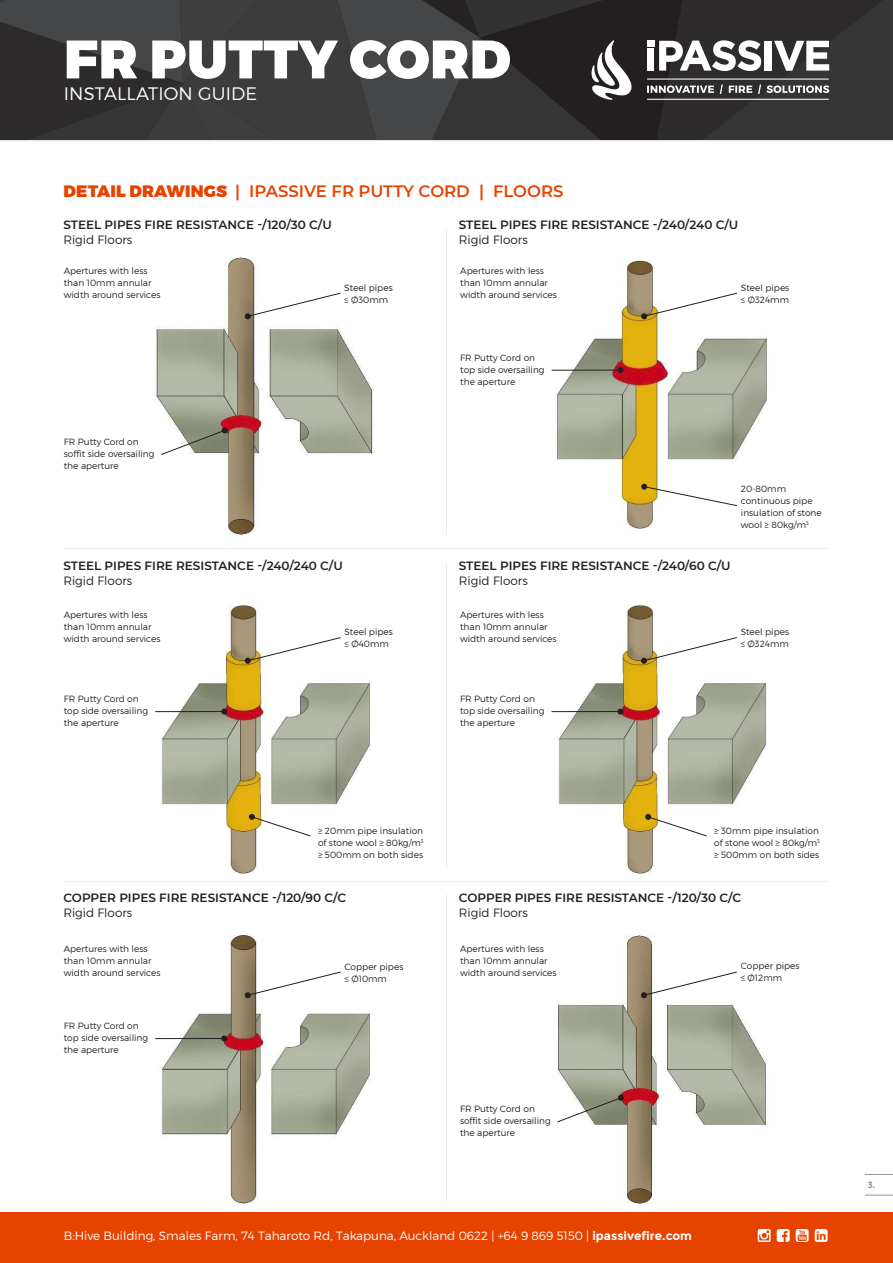
<style>
.page{position:relative;width:893px;height:1263px;background:#fff}
.page>*{position:absolute;margin:0;border:0;box-sizing:border-box;transform-origin:0 0}
.t1{font:900 54px "Montserrat";letter-spacing:.01em;color:#fff}
.t2{font:300 18px "Montserrat";letter-spacing:.01em;color:#fff}
.t3{font:600 16.5px "Montserrat";color:#e74300}
.t4{font:600 12px "Montserrat";color:#231f20}
.t5{font:300 12px "Montserrat";color:#fff}
.t6{font:300 12px "Montserrat";color:#231f20}
.t7{font:300 9px/12px "Montserrat";color:#231f20}
.t8{font:700 9px "Montserrat";color:#939598;scale:.96 1}
.s1{font-weight:900}
.s2{font-weight:700}
</style>
<div class="page">
<svg style="left:0;top:0;width:893px;height:140px;background:#3d3c3d"></svg>
<hr style="left:647px;top:79px;width:181px;height:1px;background:#fff">
<hr style="left:647px;top:99px;width:181px;height:1px;background:#fff">
<div style="left:0;top:1212px;width:893px;height:51px;background:#e74300"></div>
<svg style="left:815px;top:1229px;width:13px;height:13px"></svg>
<svg style="left:777px;top:1229px;width:13px;height:13px"></svg>
<svg style="left:758px;top:1229px;width:13px;height:13px"></svg>
<svg style="left:796px;top:1229px;width:13px;height:13px"></svg>
<svg style="left:865px;top:1174px;width:28px;height:1px"></svg>
<svg style="left:865px;top:1195px;width:28px;height:1px"></svg>
<img style="left:551px;top:261px;width:217px;height:268px">
<svg style="left:641px;top:292px;width:97px;height:27px"></svg>
<svg style="left:641px;top:484px;width:97px;height:23px"></svg>
<img style="left:155px;top:257px;width:220px;height:278px">
<svg style="left:245px;top:292px;width:96px;height:27px"></svg>
<img style="left:155px;top:605px;width:216px;height:268px">
<img style="left:551px;top:605px;width:216px;height:268px">
<img style="left:155px;top:935px;width:216px;height:268px">
<svg style="left:245px;top:637px;width:96px;height:27px"></svg>
<svg style="left:641px;top:637px;width:97px;height:27px"></svg>
<svg style="left:245px;top:971px;width:96px;height:27px"></svg>
<hr style="left:155px;top:711px;width:69px;height:1px;background:#231f20">
<svg style="left:221px;top:708px;width:6px;height:6px"></svg>
<hr style="left:155px;top:1038px;width:69px;height:1px;background:#231f20">
<svg style="left:221px;top:1035px;width:6px;height:6px"></svg>
<hr style="left:551px;top:711px;width:69px;height:1px;background:#231f20">
<svg style="left:617px;top:708px;width:6px;height:6px"></svg>
<svg style="left:160px;top:427px;width:68px;height:28px"></svg>
<hr style="left:552px;top:370px;width:69px;height:1px;background:#231f20">
<svg style="left:618px;top:367px;width:6px;height:6px"></svg>
<hr style="left:64px;top:548px;width:765px;height:1px;background:#eeebeb">
<hr style="left:64px;top:881px;width:765px;height:1px;background:#eeebeb">
<hr style="left:446px;top:229px;width:1px;height:306px;background:#eeebeb">
<hr style="left:446px;top:562px;width:1px;height:306px;background:#eeebeb">
<hr style="left:446px;top:894px;width:1px;height:307px;background:#eeebeb">
<img style="left:557px;top:935px;width:211px;height:268px">
<svg style="left:641px;top:971px;width:97px;height:27px"></svg>
<svg style="left:249px;top:814px;width:62px;height:23px"></svg>
<svg style="left:645px;top:814px;width:62px;height:23px"></svg>
<svg style="left:557px;top:1095px;width:67px;height:28px"></svg>
<h1 class="t1" style="left:64px;top:25px;width:448px">FR PUTTY CORD</h1>
<h2 class="t2" style="left:64px;top:83px;width:195px">INSTALLATION GUIDE</h2>
<h3 class="t3" style="left:63px;top:180px;width:502px"><span class="s1">DETAIL DRAWINGS</span> | IPASSIVE FR PUTTY CORD | FLOORS</h3>
<h3 class="t4" style="left:63px;top:217px;width:270px">STEEL PIPES FIRE RESISTANCE -/120/30 C/U</h3>
<h3 class="t6" style="left:63px;top:233px;width:70px">Rigid Floors</h3>
<h3 class="t4" style="left:459px;top:217px;width:281px">STEEL PIPES FIRE RESISTANCE -/240/240 C/U</h3>
<h3 class="t6" style="left:459px;top:233px;width:70px">Rigid Floors</h3>
<p class="t7" style="left:64px;top:264px;width:98px">Apertures with less than 10mm annular width around services</p>
<p class="t7" style="left:344px;top:281px;width:50px">Steel pipes ≤ Ø30mm</p>
<p class="t7" style="left:460px;top:264px;width:98px">Apertures with less than 10mm annular width around services</p>
<p class="t7" style="left:741px;top:281px;width:50px">Steel pipes ≤ Ø324mm</p>
<p class="t7" style="left:460px;top:351px;width:86px">FR Putty Cord on top side oversailing the aperture</p>
<p class="t7" style="left:64px;top:436px;width:92px">FR Putty Cord on soffit side oversailing the aperture</p>
<p class="t7" style="left:741px;top:483px;width:82px">20-80mm continuous pipe insulation of stone wool ≥ 80kg/m<sup>3</sup></p>
<h3 class="t4" style="left:63px;top:557px;width:281px">STEEL PIPES FIRE RESISTANCE -/240/240 C/U</h3>
<h3 class="t6" style="left:63px;top:573px;width:70px">Rigid Floors</h3>
<h3 class="t4" style="left:459px;top:557px;width:273px">STEEL PIPES FIRE RESISTANCE -/240/60 C/U</h3>
<h3 class="t6" style="left:459px;top:573px;width:70px">Rigid Floors</h3>
<p class="t7" style="left:64px;top:609px;width:98px">Apertures with less than 10mm annular width around services</p>
<p class="t7" style="left:460px;top:609px;width:98px">Apertures with less than 10mm annular width around services</p>
<p class="t7" style="left:344px;top:626px;width:50px">Steel pipes ≤ Ø40mm</p>
<p class="t7" style="left:741px;top:626px;width:50px">Steel pipes ≤ Ø324mm</p>
<p class="t7" style="left:64px;top:693px;width:86px">FR Putty Cord on top side oversailing the aperture</p>
<p class="t7" style="left:460px;top:693px;width:86px">FR Putty Cord on top side oversailing the aperture</p>
<p class="t7" style="left:318px;top:824px;width:107px;text-align:justify">≥ 20mm pipe insulation of stone wool ≥ 80kg/m<sup>3 </sup>≥ 500mm on both sides</p>
<p class="t7" style="left:714px;top:824px;width:107px;text-align:justify">≥ 30mm pipe insulation of stone wool ≥ 80kg/m<sup>3 </sup>≥ 500mm on both sides</p>
<h3 class="t4" style="left:63px;top:889px;width:284px">COPPER PIPES FIRE RESISTANCE -/120/90 C/C</h3>
<h3 class="t6" style="left:63px;top:905px;width:70px">Rigid Floors</h3>
<h3 class="t4" style="left:459px;top:889px;width:284px">COPPER PIPES FIRE RESISTANCE -/120/30 C/C</h3>
<h3 class="t6" style="left:459px;top:905px;width:70px">Rigid Floors</h3>
<p class="t7" style="left:64px;top:943px;width:98px">Apertures with less than 10mm annular width around services</p>
<p class="t7" style="left:344px;top:960px;width:60px">Copper pipes ≤ Ø10mm</p>
<p class="t7" style="left:460px;top:943px;width:98px">Apertures with less than 10mm annular width around services</p>
<p class="t7" style="left:741px;top:960px;width:60px">Copper pipes ≤ Ø12mm</p>
<p class="t7" style="left:64px;top:1020px;width:86px">FR Putty Cord on top side oversailing the aperture</p>
<p class="t7" style="left:460px;top:1103px;width:92px">FR Putty Cord on soffit side oversailing the aperture</p>
<h3 class="t5" style="left:64px;top:1228px;width:630px">B:Hive Building, Smales Farm, 74 Taharoto Rd, Takapuna, Auckland 0622 | +64 9 869 5150 | <span class="s2">ipassivefire.com</span></h3>
<p class="t8" style="left:868px;top:1179px;width:9px">3.</p>
</div>
